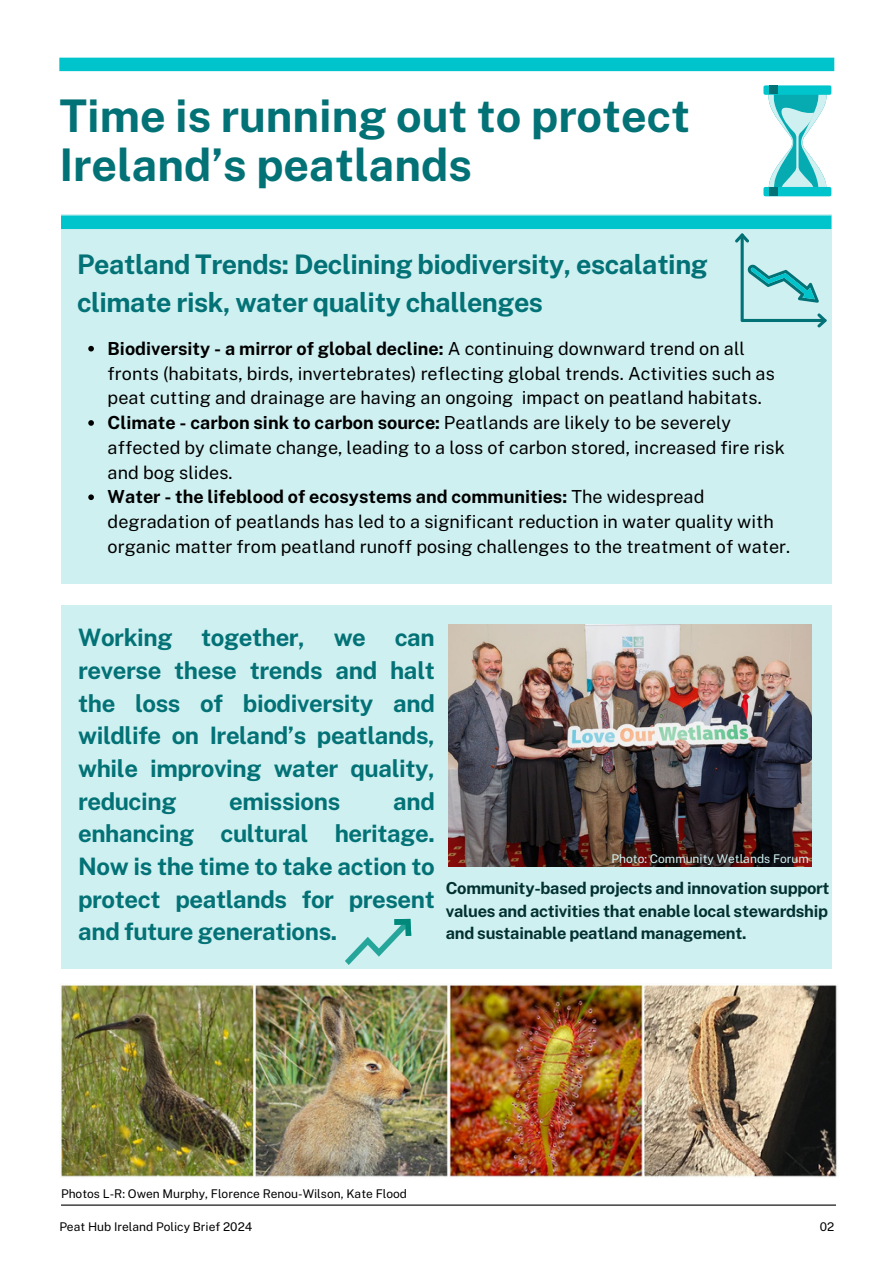
<style>
.page{position:relative;width:894px;height:1264px;background:#fff}
.page>*{position:absolute;margin:0;border:0;box-sizing:border-box;transform-origin:0 0}
.t1{font:700 45px/49.5px "Public Sans";color:#037276}
.t2{font:700 27px/37.2px "Public Sans";letter-spacing:-.015em;color:#037276}
.t3{font:700 24px/32.7px "Public Sans";letter-spacing:-.015em;color:#037276;text-align:justify}
.t4{font:18px/24.8px "Public Sans";color:#000}
.t5{font:700 16.5px/22.5px "Public Sans";letter-spacing:-.015em;color:#023132;text-align:justify}
.t6{font:12px "Public Sans";color:#000}
.t7{font:12px "Public Sans";color:#cff0f1}
.s1{font-weight:700}
</style>
<div class="page">
<div style="left:59px;top:58px;width:775px;height:13px;background:#00c4cc"></div>
<hr style="left:61px;top:1204px;width:774px;height:1px;background:#000">
<div style="left:62px;top:605px;width:769px;height:363px;background:#cff0f1"></div>
<div style="left:62px;top:214px;width:769px;height:369px;background:#cff0f1"></div>
<div style="left:61px;top:215px;width:770px;height:14px;background:#00c4cc"></div>
<svg style="left:768px;top:95px;width:59px;height:92px"></svg>
<div style="left:763px;top:85px;width:67px;height:10px;background:#00c4cc;border-radius:2px"></div>
<div style="left:769px;top:85px;width:8px;height:9px;background:#037276"></div>
<div style="left:763px;top:187px;width:67px;height:9px;background:#00c4cc;border-radius:2px"></div>
<div style="left:769px;top:187px;width:8px;height:8px;background:#037276"></div>
<svg style="left:735px;top:233px;width:91px;height:94px"></svg>
<img style="left:61px;top:984px;width:776px;height:194px">
<img style="left:449px;top:624px;width:362px;height:242px">
<svg style="left:345px;top:918px;width:66px;height:47px"></svg>
<svg style="left:88px;top:346px;width:6px;height:5px"></svg>
<svg style="left:88px;top:420px;width:6px;height:6px"></svg>
<svg style="left:88px;top:494px;width:6px;height:6px"></svg>
<h1 class="t1" style="left:59px;top:91px;width:632px">Time is running out to protect<br>Ireland’s peatlands</h1>
<p class="t2" style="left:77px;top:246px;width:632px">Peatland Trends: Declining biodiversity, escalating climate risk, water quality challenges</p>
<p class="t4" style="left:108px;top:336px;width:668px"><span class="s1">Biodiversity - a mirror of global decline:</span> A continuing downward trend on all fronts (habitats, birds, invertebrates) reflecting global trends. Activities such as peat cutting and drainage are having an ongoing impact on peatland habitats.</p>
<h2 class="t4" style="left:108px;top:410px;width:678px"><span class="s1">Climate - carbon sink to carbon source:</span> Peatlands are likely to be severely affected by climate change, leading to a loss of carbon stored, increased fire risk and bog slides.</h2>
<p class="t4" style="left:108px;top:484px;width:684px"><span class="s1">Water - the lifeblood of ecosystems and communities:</span> The widespread degradation of peatlands has led to a significant reduction in water quality with organic matter from peatland runoff posing challenges to the treatment of water.</p>
<p class="t3" style="left:78px;top:621px;width:358px">Working together, we can reverse these trends and halt the loss of biodiversity and wildlife on Ireland’s peatlands, while improving water quality, reducing</p>
<p class="t3" style="left:78px;top:784px;width:358px;text-indent:315px">and enhancing cultural heritage.<br>Now is the time to take action to protect peatlands for present and future generations.</p>
<p class="t3" style="left:229px;top:784px;width:112px">emissions</p>
<p class="t7" style="left:611px;top:851px;width:199px">Photo: Community Wetlands Forum</p>
<p class="t5" style="left:445px;top:877px;width:385px">Community-based projects and innovation support values and activities that enable local stewardship and sustainable peatland management.</p>
<p class="t6" style="left:61px;top:1186px;width:347px">Photos L-R: Owen Murphy, Florence Renou-Wilson, Kate Flood</p>
<p class="t6" style="left:59px;top:1219px;width:194px">Peat Hub Ireland Policy Brief 2024</p>
<p class="t6" style="left:819px;top:1219px;width:16px">02</p>
</div>
